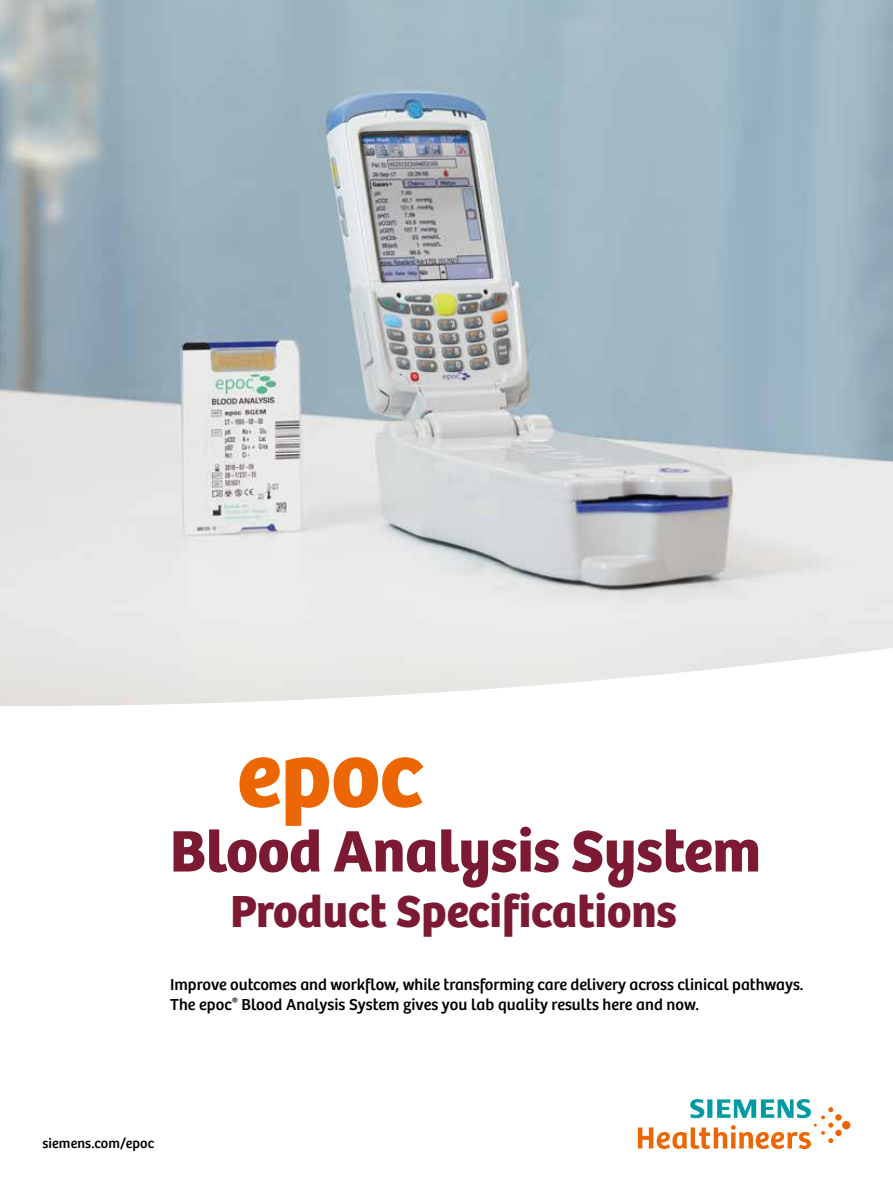
<style>
.page{position:relative;width:893px;height:1191px;background:#fff}
.page>*{position:absolute;margin:0;border:0;box-sizing:border-box;transform-origin:0 0}
.t1{font:93.15px "Bree SH Headline Regular";color:#ec6604}
.t2{font:60.45px "Bree SH Headline Regular";color:#7b1a32}
.t3{font:46.5px "Bree SH Headline Regular";color:#7b1a32}
.t4{font:16.5px/19.8px "Bree SH Text Regular";color:#000}
.t5{font:14.25px "Bree SH Text Regular";letter-spacing:.01em;color:#000}
</style>
<div class="page">
<svg style="left:638px;top:1099px;width:212px;height:50px"></svg>
<img style="left:0;top:0;width:893px;height:706px">
<h1 class="t1" style="left:237px;top:719px;width:187px">epoc</h1>
<h2 class="t2" style="left:170px;top:814px;width:592px">Blood Analysis System</h2>
<h3 class="t3" style="left:230px;top:883px;width:448px">Product Specifications</h3>
<p class="t4" style="left:170px;top:975px;width:635px">Improve outcomes and workflow, while transforming care delivery across clinical pathways.<br>The epoc<sup>®</sup> Blood Analysis System gives you lab quality results here and now.</p>
<p class="t5" style="left:43px;top:1135px;width:113px">siemens.com/epoc</p>
</div>
